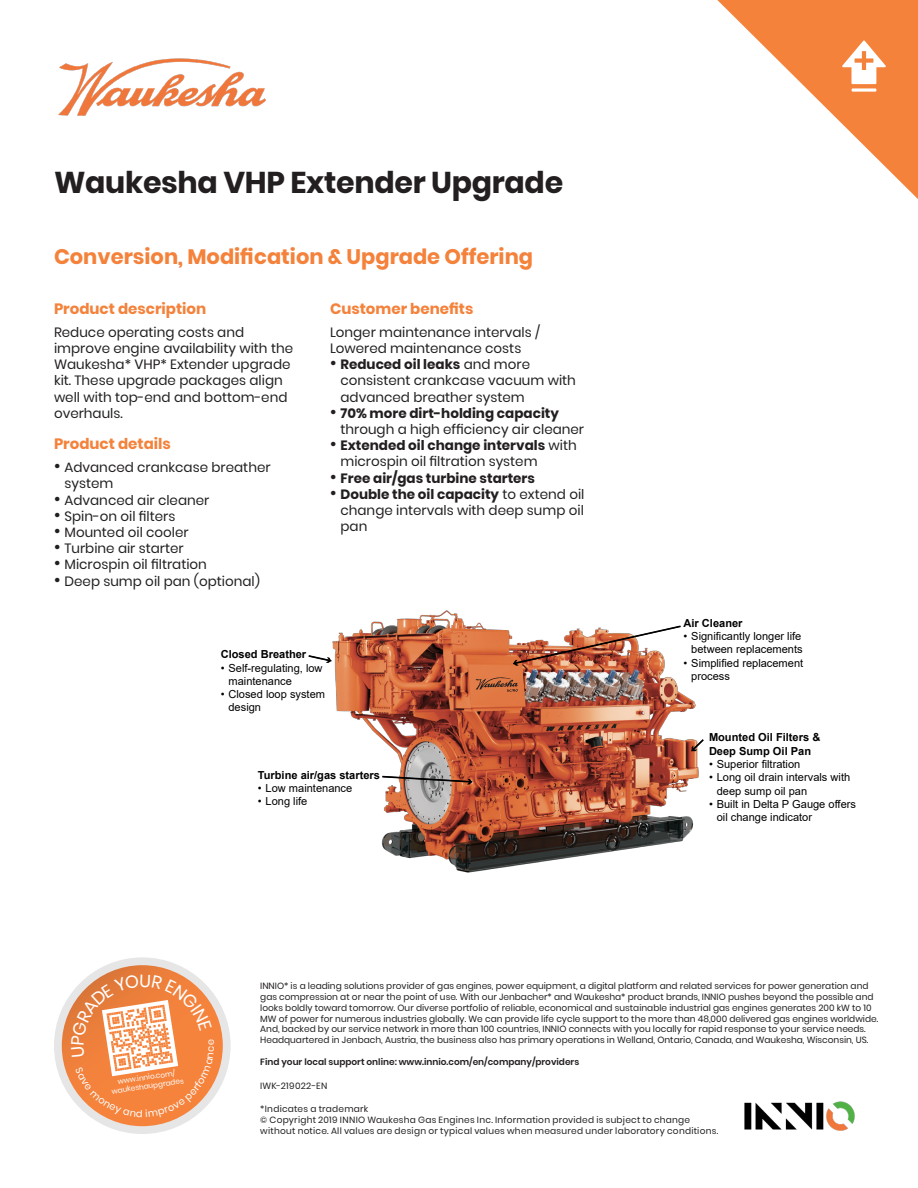
<style>
.page{position:relative;width:918px;height:1188px;background:#fff}
.page>*{position:absolute;margin:0;border:0;box-sizing:border-box;transform-origin:0 0}
.Product_Title{font:700 30px "Poppins";letter-spacing:-.01em;color:#231f20}
.main_subhead{font:700 21px "Poppins";color:#f4823b}
.head1{font:700 15px "Poppins";color:#f4823b}
.body{font:13.5px/16.2px "Poppins";color:#231f20}
.t1{font:700 13.5px "Poppins";color:#231f20}
.t2{font:11.1px/13.4px "Arial";color:#000}
.t3{font:700 11.1px/13.4px "Arial";color:#000}
._6pt_7_5-legal{font:9px/10.8px "Poppins";color:#231f20}
._6pt_7_5-legal-2{font:9px/11.2px "Poppins";letter-spacing:.03em;color:#231f20}
.t4{font:600 9px "Poppins";color:#231f20}
.t5{font:7.35px/8.9px "Poppins";color:#fff;text-align:center}
.s1{font-size:18px}
.s2{font-weight:700}
.s3{font-weight:400;font-size:18px}
</style>
<div class="page">
<img style="left:58px;top:58px;width:208px;height:58px">
<svg style="left:717px;top:0;width:201px;height:199px"></svg>
<img style="left:744px;top:1101px;width:111px;height:30px">
<div style="left:54px;top:957px;width:177px;height:177px;background:#e6e6e6;border-radius:50%"></div>
<svg style="left:62px;top:965px;width:161px;height:161px;background:#ed813f"></svg>
<img style="left:333px;top:610px;width:365px;height:263px">
<svg style="left:308px;top:655px;width:24px;height:8px"></svg>
<svg style="left:691px;top:737px;width:13px;height:15px"></svg>
<svg style="left:513px;top:624px;width:169px;height:42px"></svg>
<svg style="left:381px;top:775px;width:91px;height:10px"></svg>
<svg style="left:475px;top:674px;width:43px;height:18px"></svg>
<svg style="left:71px;top:974px;width:143px;height:143px;background:#f29b66"></svg>
<p class="Product_Title" style="left:54px;top:166px;width:511px">Waukesha VHP Extender Upgrade</p>
<p class="main_subhead" style="left:54px;top:245px;width:481px">Conversion, Modification &amp; Upgrade Offering</p>
<p class="head1" style="left:54px;top:300px;width:154px">Product description</p>
<p class="body" style="left:54px;top:324px;width:241px">Reduce operating costs and improve engine availability with the<br>Waukesha* VHP* Extender upgrade kit. These upgrade packages align well with top-end and bottom-end overhauls.</p>
<p class="head1" style="left:54px;top:435px;width:118px">Product details</p>
<p class="body" style="left:64px;top:459px;width:208px;text-indent:-10px"><span class="s1">•</span> Advanced crankcase breather system</p>
<p class="body" style="left:54px;top:492px;width:157px"><span class="s1">•</span> Advanced air cleaner</p>
<p class="body" style="left:54px;top:508px;width:123px"><span class="s1">•</span> Spin-on oil filters</p>
<p class="body" style="left:54px;top:524px;width:136px"><span class="s1">•</span> Mounted oil cooler</p>
<p class="body" style="left:54px;top:540px;width:131px"><span class="s1">•</span> Turbine air starter</p>
<p class="body" style="left:54px;top:557px;width:154px"><span class="s1">•</span> Microspin oil filtration</p>
<p class="body" style="left:54px;top:573px;width:207px"><span class="s1">•</span> Deep sump oil pan (optional)</p>
<p class="head1" style="left:330px;top:300px;width:145px">Customer benefits</p>
<p class="body" style="left:330px;top:324px;width:212px">Longer maintenance intervals /<br>Lowered maintenance costs</p>
<p class="body" style="left:340px;top:356px;width:237px;text-indent:-10px"><span class="s1">•</span> <span class="s2">Reduced oil leaks</span> and more consistent crankcase vacuum with advanced breather system</p>
<p class="body" style="left:340px;top:405px;width:245px;text-indent:-10px"><span class="s1">•</span> <span class="s2">70% more dirt-holding capacity </span>through a high efficiency air cleaner</p>
<p class="body" style="left:340px;top:437px;width:238px;text-indent:-10px"><span class="s1">•</span> <span class="s2">Extended oil change intervals</span> with microspin oil filtration system</p>
<p class="t1" style="left:330px;top:470px;width:206px"><span class="s3">•</span> Free air/gas turbine starters</p>
<p class="body" style="left:340px;top:486px;width:245px;text-align:justify;text-indent:-10px"><span class="s1">•</span> <span class="s2">Double the oil capacity</span> to extend oil change intervals with deep sump oil pan</p>
<p class="t3" style="left:221px;top:648px;width:87px">Closed Breather</p>
<p class="t2" style="left:228px;top:661px;width:96px;text-indent:-8px">• Self-regulating, low maintenance</p>
<p class="t2" style="left:228px;top:688px;width:98px;text-indent:-8px">• Closed loop system design</p>
<p class="t3" style="left:258px;top:768px;width:124px">Turbine air/gas starters</p>
<p class="t2" style="left:258px;top:781px;width:96px">• Low maintenance</p>
<p class="t2" style="left:258px;top:795px;width:51px">• Long life</p>
<p class="t3" style="left:684px;top:616px;width:61px">Air Cleaner</p>
<p class="t2" style="left:684px;top:629px;width:121px;text-align:right">• Significantly longer life between replacements</p>
<p class="t2" style="left:691px;top:656px;width:113px;text-indent:-8px">• Simplified replacement process</p>
<p class="t3" style="left:709px;top:731px;width:113px">Mounted Oil Filters &amp;<br>Deep Sump Oil Pan</p>
<p class="t2" style="left:709px;top:757px;width:93px">• Superior filtration</p>
<p class="t2" style="left:717px;top:771px;width:135px;text-indent:-8px">• Long oil drain intervals with deep sump oil pan</p>
<p class="t2" style="left:717px;top:797px;width:141px;text-indent:-8px">• Built in Delta P Gauge offers oil change indicator</p>
<p class="t5" style="left:110px;top:1078px;width:74px;rotate:-8deg">www.innio.com/ waukeshaupgrades</p>
<p class="_6pt_7_5-legal" style="left:260px;top:981px;width:620px">INNIO* is a leading solutions provider of gas engines, power equipment, a digital platform and related services for power generation and gas compression at or near the point of use. With our Jenbacher* and Waukesha* product brands, INNIO pushes beyond the possible and looks boldly toward tomorrow. Our diverse portfolio of reliable, economical and sustainable industrial gas engines generates 200 kW to 10<br>MW of power for numerous industries globally. We can provide life cycle support to the more than 48,000 delivered gas engines worldwide.<br>And, backed by our service network in more than 100 countries, INNIO connects with you locally for rapid response to your service needs.<br>Headquartered in Jenbach, Austria, the business also has primary operations in Welland, Ontario, Canada, and Waukesha, Wisconsin, US.</p>
<p class="t4" style="left:260px;top:1057px;width:320px">Find your local support online: www.innio.com/en/company/providers</p>
<p class="_6pt_7_5-legal-2" style="left:260px;top:1080px;width:69px">IWK-219022-EN</p>
<p class="_6pt_7_5-legal-2" style="left:260px;top:1103px;width:110px">*Indicates a trademark</p>
<p class="_6pt_7_5-legal-2" style="left:260px;top:1114px;width:460px">© Copyright 2019 INNIO Waukesha Gas Engines Inc. Information provided is subject to change without notice. All values are design or typical values when measured under laboratory conditions.</p>
</div>
